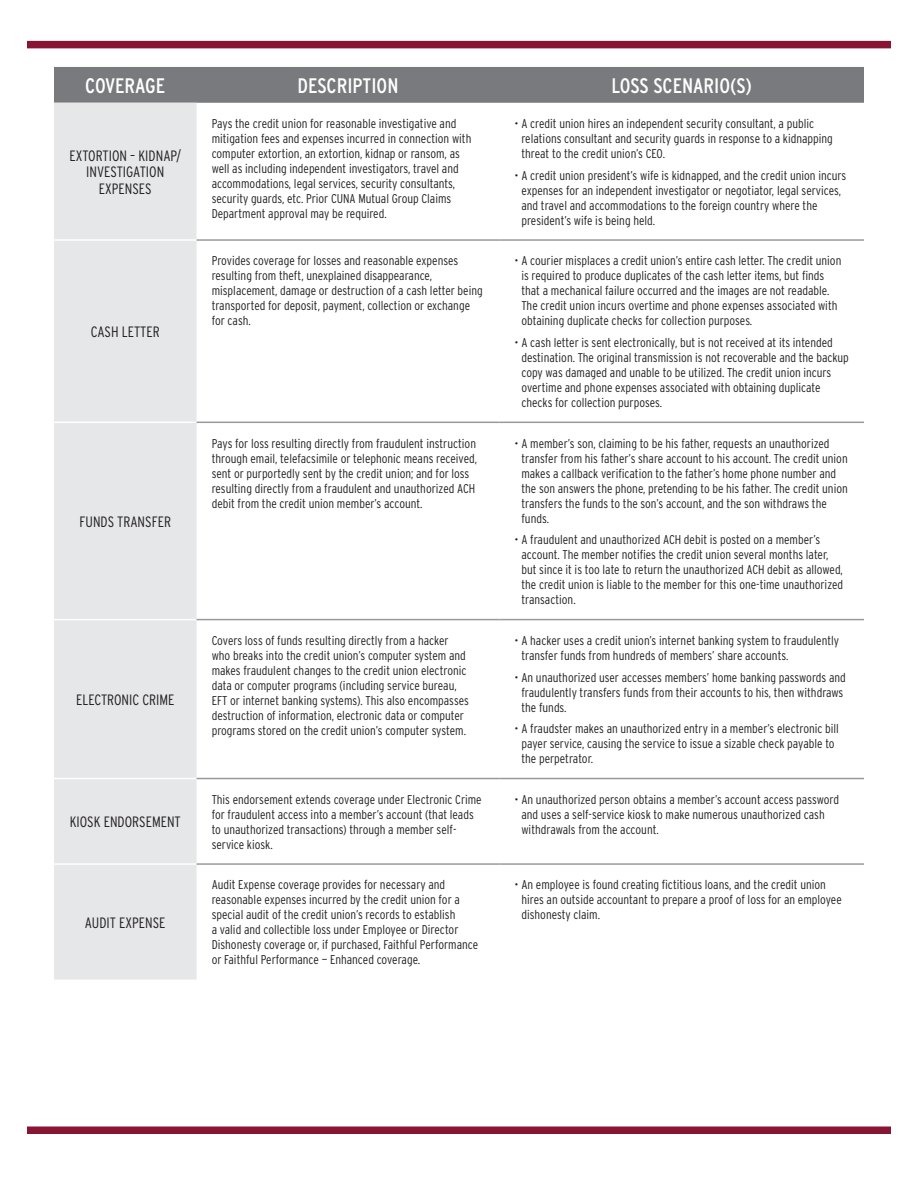
<style>
.page{position:relative;width:918px;height:1188px;background:#fff}
.page>*{position:absolute;margin:0;border:0;box-sizing:border-box;transform-origin:0 0}
.t1{font:condensed 21px "Interstate";color:#fff}
.t2{font:300 condensed 15px/16.5px "Interstate";color:#231f20;text-align:center}
.t3{font:300 condensed 12.75px/15px "Interstate";color:#231f20}
</style>
<div class="page">
<div style="left:27px;top:41px;width:864px;height:7px;background:#881534"></div>
<div style="left:27px;top:1126px;width:864px;height:8px;background:#881534"></div>
<div style="left:54px;top:67px;width:810px;height:36px;background:#787a7d"></div>
<div style="left:54px;top:103px;width:143px;height:877px;background:#e6e7e9"></div>
<hr style="left:54px;top:239px;width:143px;height:2px;background:#fff">
<hr style="left:54px;top:422px;width:143px;height:1px;background:#fff">
<hr style="left:54px;top:619px;width:143px;height:1px;background:#fff">
<hr style="left:197px;top:239px;width:303px;height:2px;background:#97999c">
<hr style="left:500px;top:239px;width:364px;height:2px;background:#97999c">
<hr style="left:197px;top:422px;width:303px;height:1px;background:#97999c">
<hr style="left:500px;top:422px;width:364px;height:1px;background:#97999c">
<hr style="left:197px;top:619px;width:303px;height:1px;background:#97999c">
<hr style="left:500px;top:619px;width:364px;height:1px;background:#97999c">
<hr style="left:54px;top:778px;width:143px;height:1px;background:#fff">
<hr style="left:54px;top:863px;width:143px;height:2px;background:#fff">
<hr style="left:197px;top:778px;width:303px;height:1px;background:#97999c">
<hr style="left:500px;top:778px;width:364px;height:1px;background:#97999c">
<hr style="left:197px;top:863px;width:303px;height:2px;background:#97999c">
<hr style="left:500px;top:863px;width:364px;height:2px;background:#97999c">
<h1 class="t1" style="left:85px;top:74px;width:82px">COVERAGE</h1>
<h1 class="t1" style="left:298px;top:74px;width:103px">DESCRIPTION</h1>
<h1 class="t1" style="left:611px;top:74px;width:142px">LOSS SCENARIO(S)</h1>
<p class="t2" style="left:69px;top:147px;width:113px">EXTORTION – KIDNAP/<br>INVESTIGATION<br>EXPENSES</p>
<p class="t2" style="left:91px;top:324px;width:71px">CASH LETTER</p>
<p class="t2" style="left:80px;top:513px;width:93px">FUNDS TRANSFER</p>
<p class="t2" style="left:76px;top:691px;width:100px">ELECTRONIC CRIME</p>
<p class="t2" style="left:70px;top:814px;width:113px">KIOSK ENDORSEMENT</p>
<p class="t2" style="left:85px;top:914px;width:82px">AUDIT EXPENSE</p>
<p class="t3" style="left:212px;top:116px;width:261px">Pays the credit union for reasonable investigative and mitigation fees and expenses incurred in connection with computer extortion, an extortion, kidnap or ransom, as well as including independent investigators, travel and accommodations, legal services, security consultants, security guards, etc. Prior CUNA Mutual Group Claims Department approval may be required.</p>
<p class="t3" style="left:521px;top:116px;width:313px;text-indent:-7px">• A credit union hires an independent security consultant, a public relations consultant and security guards in response to a kidnapping threat to the credit union’s CEO.</p>
<p class="t3" style="left:521px;top:168px;width:326px;text-indent:-7px">• A credit union president’s wife is kidnapped, and the credit union incurs expenses for an independent investigator or negotiator, legal services, and travel and accommodations to the foreign country where the president’s wife is being held.</p>
<p class="t3" style="left:212px;top:253px;width:273px">Provides coverage for losses and reasonable expenses resulting from theft, unexplained disappearance, misplacement, damage or destruction of a cash letter being transported for deposit, payment, collection or exchange for cash.</p>
<p class="t3" style="left:521px;top:253px;width:321px;text-indent:-7px">• A courier misplaces a credit union’s entire cash letter. The credit union is required to produce duplicates of the cash letter items, but finds that a mechanical failure occurred and the images are not readable.<br>The credit union incurs overtime and phone expenses associated with obtaining duplicate checks for collection purposes.</p>
<p class="t3" style="left:521px;top:335px;width:329px;text-indent:-7px">• A cash letter is sent electronically, but is not received at its intended destination. The original transmission is not recoverable and the backup copy was damaged and unable to be utilized. The credit union incurs overtime and phone expenses associated with obtaining duplicate checks for collection purposes.</p>
<p class="t3" style="left:212px;top:436px;width:267px">Pays for loss resulting directly from fraudulent instruction through email, telefacsimile or telephonic means received, sent or purportedly sent by the credit union; and for loss resulting directly from a fraudulent and unauthorized ACH debit from the credit union member’s account.</p>
<p class="t3" style="left:521px;top:436px;width:328px;text-indent:-7px">• A member’s son, claiming to be his father, requests an unauthorized transfer from his father’s share account to his account. The credit union makes a callback verification to the father’s home phone number and the son answers the phone, pretending to be his father. The credit union transfers the funds to the son’s account, and the son withdraws the funds.</p>
<p class="t3" style="left:521px;top:532px;width:323px;text-indent:-7px">• A fraudulent and unauthorized ACH debit is posted on a member’s account. The member notifies the credit union several months later, but since it is too late to return the unauthorized ACH debit as allowed, the credit union is liable to the member for this one-time unauthorized transaction.</p>
<p class="t3" style="left:212px;top:633px;width:259px">Covers loss of funds resulting directly from a hacker who breaks into the credit union’s computer system and makes fraudulent changes to the credit union electronic data or computer programs (including service bureau, EFT or internet banking systems). This also encompasses destruction of information, electronic data or computer programs stored on the credit union’s computer system.</p>
<p class="t3" style="left:521px;top:633px;width:319px;text-indent:-7px">• A hacker uses a credit union’s internet banking system to fraudulently transfer funds from hundreds of members’ share accounts.</p>
<p class="t3" style="left:521px;top:670px;width:326px;text-indent:-7px">• An unauthorized user accesses members’ home banking passwords and fraudulently transfers funds from their accounts to his, then withdraws the funds.</p>
<p class="t3" style="left:521px;top:721px;width:319px;text-indent:-7px">• A fraudster makes an unauthorized entry in a member’s electronic bill payer service, causing the service to issue a sizable check payable to the perpetrator.</p>
<p class="t3" style="left:212px;top:792px;width:272px">This endorsement extends coverage under Electronic Crime for fraudulent access into a member’s account (that leads to unauthorized transactions) through a member self&shy;service kiosk.</p>
<p class="t3" style="left:521px;top:792px;width:319px;text-indent:-7px">• An unauthorized person obtains a member’s account access password and uses a self-service kiosk to make numerous unauthorized cash withdrawals from the account.</p>
<p class="t3" style="left:212px;top:877px;width:268px">Audit Expense coverage provides for necessary and reasonable expenses incurred by the credit union for a special audit of the credit union’s records to establish<br>a valid and collectible loss under Employee or Director Dishonesty coverage or, if purchased, Faithful Performance or Faithful Performance — Enhanced coverage.</p>
<p class="t3" style="left:521px;top:877px;width:322px;text-indent:-7px">• An employee is found creating fictitious loans, and the credit union hires an outside accountant to prepare a proof of loss for an employee dishonesty claim.</p>
</div>
